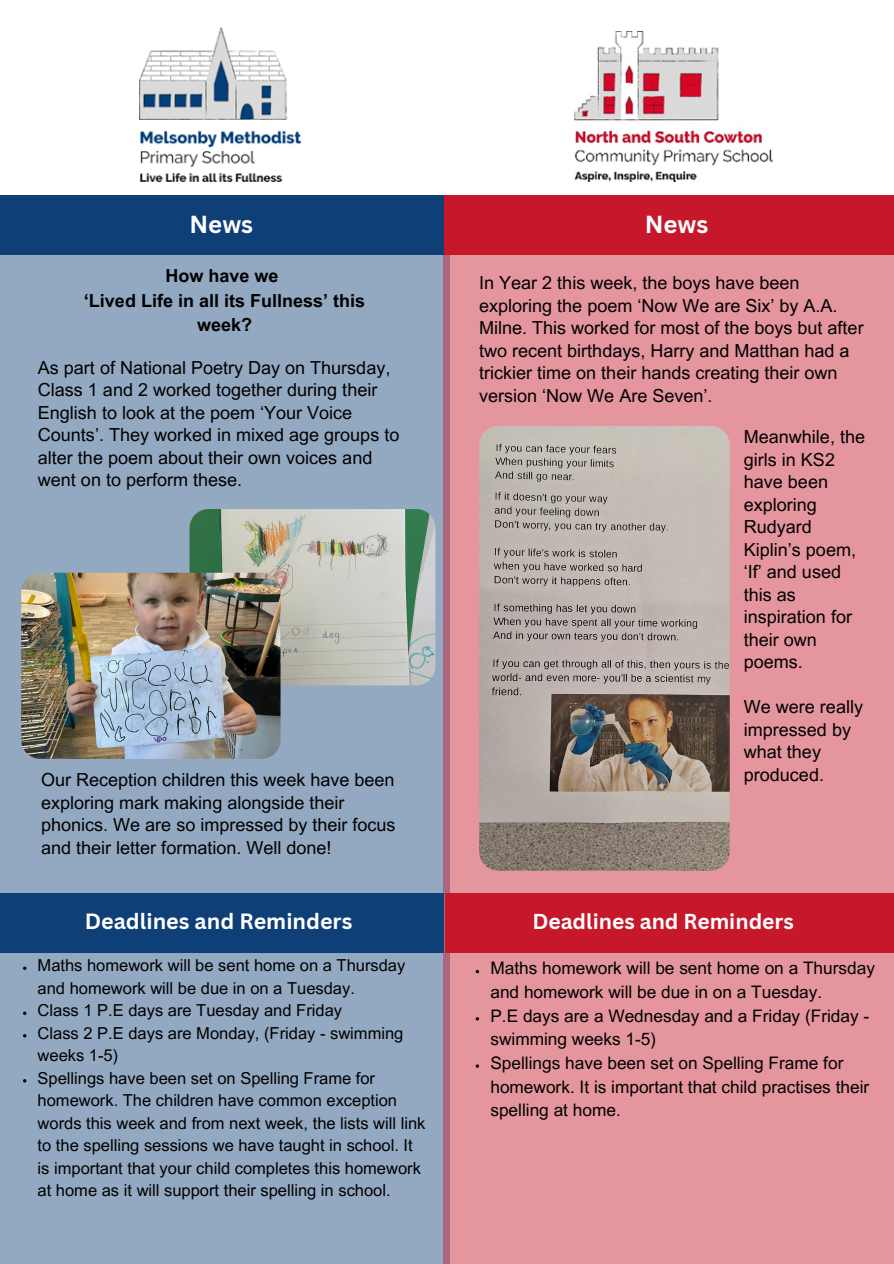
<style>
.page{position:relative;width:894px;height:1264px;background:#fff}
.page>*{position:absolute;margin:0;border:0;box-sizing:border-box;transform-origin:0 0}
.t1{font:700 24px "Canva Sans";color:#fff}
.t2{font:700 21.45px "Canva Sans";color:#fff}
.t3{font:700 21px "Canva Sans";color:#fff}
.t4{font:18px/22.5px "Arial MT Pro";color:#000}
.t5{font:700 18px/24.8px "Arial MT Pro";color:#000;text-align:center}
.t6{font:17.25px/23.7px "Arial MT Pro";color:#000}
.t7{font:16.5px/22.5px "Arial MT Pro";color:#000}
</style>
<div class="page">
<div style="left:0;top:240px;width:450px;height:1023px;background:#93a9c2"></div>
<img style="left:140px;top:27px;width:161px;height:154px">
<img style="left:574px;top:31px;width:198px;height:150px">
<div style="left:443px;top:240px;width:450px;height:1023px;background:#e4959d"></div>
<div style="left:0;top:195px;width:444px;height:59px;background:#0e4077"></div>
<div style="left:444px;top:195px;width:449px;height:59px;background:#c6182a"></div>
<div style="left:0;top:893px;width:443px;height:59px;background:#0e4077"></div>
<div style="left:445px;top:893px;width:448px;height:59px;background:#c6182a"></div>
<img style="left:479px;top:426px;width:250px;height:444px;border-radius:19px">
<img style="left:189px;top:509px;width:246px;height:176px">
<svg style="left:475px;top:969px;width:4px;height:4px"></svg>
<img style="left:21px;top:572px;width:259px;height:187px;border-radius:19px">
<p class="t1" style="left:189px;top:207px;width:65px">News</p>
<p class="t1" style="left:644px;top:207px;width:65px">News</p>
<h2 class="t5" style="left:84px;top:265px;width:283px">How have we<br>‘Lived Life in all its Fullness’ this week?</h2>
<p class="t4" style="left:479px;top:274px;width:386px">In Year 2 this week, the boys have been exploring the poem ‘Now We are Six’ by A.A.<br>Milne. This worked for most of the boys but after two recent birthdays, Harry and Matthan had a trickier time on their hands creating their own version ‘Now We Are Seven’.</p>
<h1 class="t4" style="left:38px;top:358px;width:363px">As part of National Poetry Day on Thursday, Class 1 and 2 worked together during their English to look at the poem ‘Your Voice Counts’. They worked in mixed age groups to alter the poem about their own voices and went on to perform these.</h1>
<p class="t4" style="left:743px;top:428px;width:123px">Meanwhile, the girls in KS2 have been exploring<br>Rudyard<br>Kiplin’s poem, ‘If’ and used this as inspiration for their own poems.</p>
<p class="t4" style="left:743px;top:698px;width:121px">We were really impressed by what they produced.</p>
<h2 class="t4" style="left:41px;top:771px;width:356px">Our Reception children this week have been exploring mark making alongside their phonics. We are so impressed by their focus and their letter formation. Well done!</h2>
<p class="t2" style="left:85px;top:906px;width:269px">Deadlines and Reminders</p>
<p class="t3" style="left:532px;top:907px;width:263px">Deadlines and Reminders</p>
<p class="t7" style="left:38px;top:956px;width:369px">Maths homework will be sent home on a Thursday and homework will be due in on a Tuesday.</p>
<p class="t7" style="left:38px;top:1001px;width:306px">Class 1 P.E days are Tuesday and Friday</p>
<p class="t7" style="left:38px;top:1023px;width:367px">Class 2 P.E days are Monday, (Friday - swimming weeks 1-5)</p>
<p class="t7" style="left:38px;top:1068px;width:389px">Spellings have been set on Spelling Frame for homework. The children have common exception words this week and from next week, the lists will link to the spelling sessions we have taught in school. It is important that your child completes this homework at home as it will support their spelling in school.</p>
<p class="t6" style="left:490px;top:958px;width:386px">Maths homework will be sent home on a Thursday and homework will be due in on a Tuesday.</p>
<p class="t6" style="left:490px;top:1005px;width:380px">P.E days are a Wednesday and a Friday (Friday - swimming weeks 1-5)</p>
<p class="t6" style="left:490px;top:1053px;width:380px">Spellings have been set on Spelling Frame for homework. It is important that child practises their spelling at home.</p>
</div>
